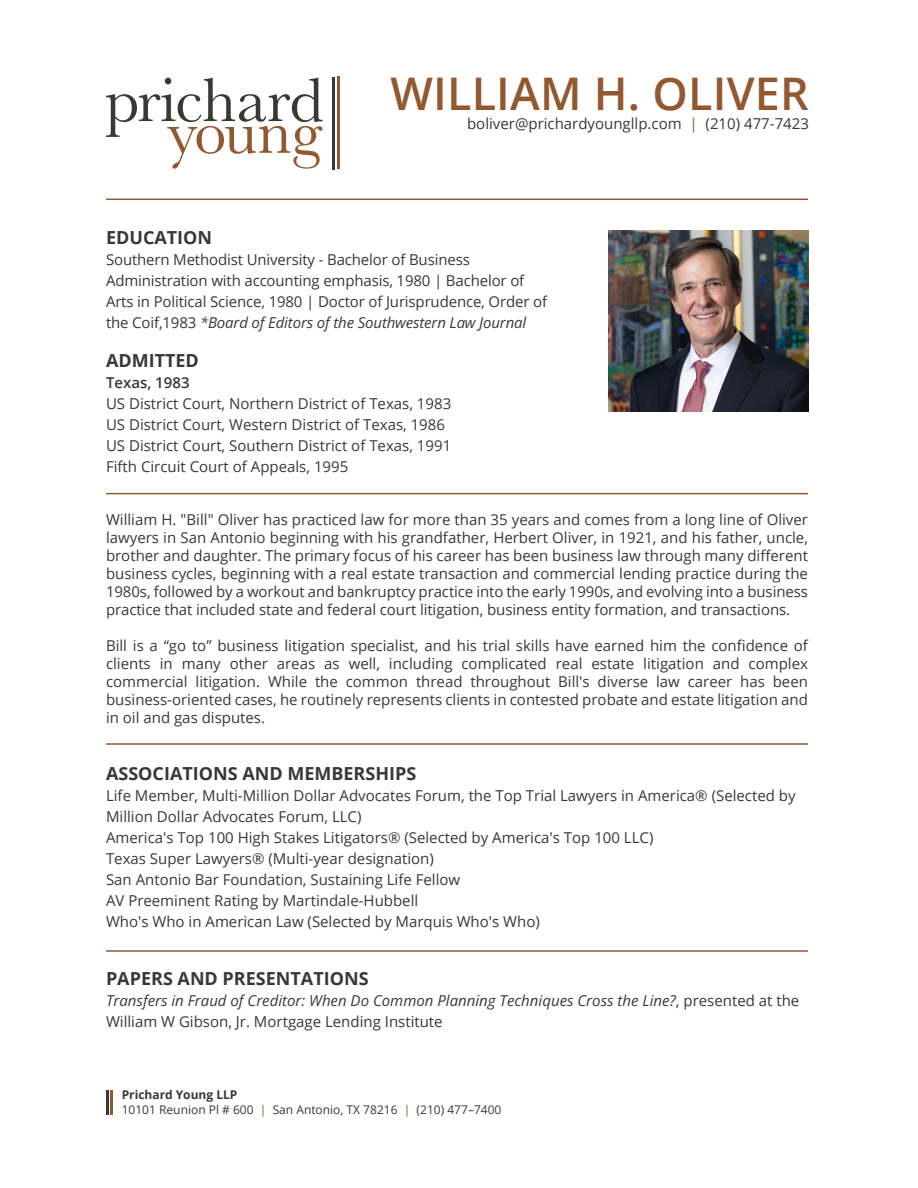
<style>
.page{position:relative;width:918px;height:1188px;background:#fff}
.page>*{position:absolute;margin:0;border:0;box-sizing:border-box;transform-origin:0 0}
.t1{font:600 45px "Open Sans";letter-spacing:.005em;color:#925931}
.t2{font:700 18px "Open Sans";color:#383935}
.t3{font:15px/21px "Open Sans";color:#383935}
.t4{font:italic 15px/21px "Open Sans";color:#383935}
.t5{font:600 15px "Open Sans";color:#383935}
.t6{font:12px/15px "Open Sans";color:#383935}
.s1{color:#925931}
.s2{font-style:italic}
.s3{font-style:normal}
.s4{font-weight:700}
</style>
<div class="page">
<svg style="left:106px;top:78px;width:217px;height:91px"></svg>
<hr style="left:337px;top:77px;width:3px;height:92px;background:#925931">
<hr style="left:333px;top:77px;width:2px;height:92px;background:#383935">
<hr style="left:106px;top:743px;width:702px;height:2px;background:#925931">
<hr style="left:106px;top:199px;width:702px;height:1px;background:#925931">
<img style="left:609px;top:230px;width:199px;height:182px">
<hr style="left:111px;top:1090px;width:2px;height:25px;background:#925931">
<hr style="left:106px;top:1090px;width:3px;height:25px;background:#383935">
<hr style="left:106px;top:950px;width:702px;height:2px;background:#925931">
<hr style="left:106px;top:493px;width:702px;height:1px;background:#925931">
<h1 class="t1" style="left:390px;top:62px;width:420px">WILLIAM H. OLIVER</h1>
<p class="t3" style="left:467px;top:112px;width:343px">boliver@prichardyoungllp.com <span class="s1">|</span> (210) 477-7423</p>
<p class="t2" style="left:106px;top:225px;width:108px">EDUCATION</p>
<p class="t3" style="left:106px;top:248px;width:443px">Southern Methodist University - Bachelor of Business Administration with accounting emphasis, 1980 | Bachelor of Arts in Political Science, 1980 | Doctor of Jurisprudence, Order of the Coif,1983 <span class="s2">*Board of Editors of the Southwestern Law Journal</span></p>
<p class="t2" style="left:106px;top:348px;width:94px">ADMITTED</p>
<p class="t5" style="left:106px;top:372px;width:85px">Texas, 1983</p>
<p class="t3" style="left:106px;top:392px;width:347px">US District Court, Northern District of Texas, 1983<br>US District Court, Western District of Texas, 1986<br>US District Court, Southern District of Texas, 1991<br>Fifth Circuit Court of Appeals, 1995</p>
<p class="t3" style="left:106px;top:510px;width:704px;line-height:18px;text-align:justify">William H. "Bill" Oliver has practiced law for more than 35 years and comes from a long line of Oliver lawyers in San Antonio beginning with his grandfather, Herbert Oliver, in 1921, and his father, uncle, brother and daughter. The primary focus of his career has been business law through many different business cycles, beginning with a real estate transaction and commercial lending practice during the 1980s, followed by a workout and bankruptcy practice into the early 1990s, and evolving into a business practice that included state and federal court litigation, business entity formation, and transactions.</p>
<p class="t3" style="left:106px;top:636px;width:704px;line-height:18px;text-align:justify">Bill is a “go to” business litigation specialist, and his trial skills have earned him the confidence of clients in many other areas as well, including complicated real estate litigation and complex commercial litigation. While the common thread throughout Bill's diverse law career has been business-oriented cases, he routinely represents clients in contested probate and estate litigation and in oil and gas disputes.</p>
<p class="t2" style="left:106px;top:760px;width:312px">ASSOCIATIONS AND MEMBERSHIPS</p>
<p class="t3" style="left:106px;top:784px;width:691px">Life Member, Multi-Million Dollar Advocates Forum, the Top Trial Lawyers in America® (Selected by Million Dollar Advocates Forum, LLC)<br>America's Top 100 High Stakes Litigators® (Selected by America's Top 100 LLC)<br>Texas Super Lawyers® (Multi-year designation)<br>San Antonio Bar Foundation, Sustaining Life Fellow<br>AV Preeminent Rating by Martindale-Hubbell<br>Who's Who in American Law (Selected by Marquis Who's Who)</p>
<p class="t2" style="left:106px;top:966px;width:264px">PAPERS AND PRESENTATIONS</p>
<p class="t4" style="left:106px;top:990px;width:695px">Transfers in Fraud of Creditor: When Do Common Planning Techniques Cross the Line?<span class="s3">, presented at the<br>William W Gibson, Jr. Mortgage Lending Institute</span></p>
<p class="t6" style="left:122px;top:1087px;width:381px"><span class="s4">Prichard Young LLP<br></span>10101 Reunion Pl # 600 <span class="s1">|</span> San Antonio, TX 78216 <span class="s1">|</span> (210) 477–7400</p>
</div>
